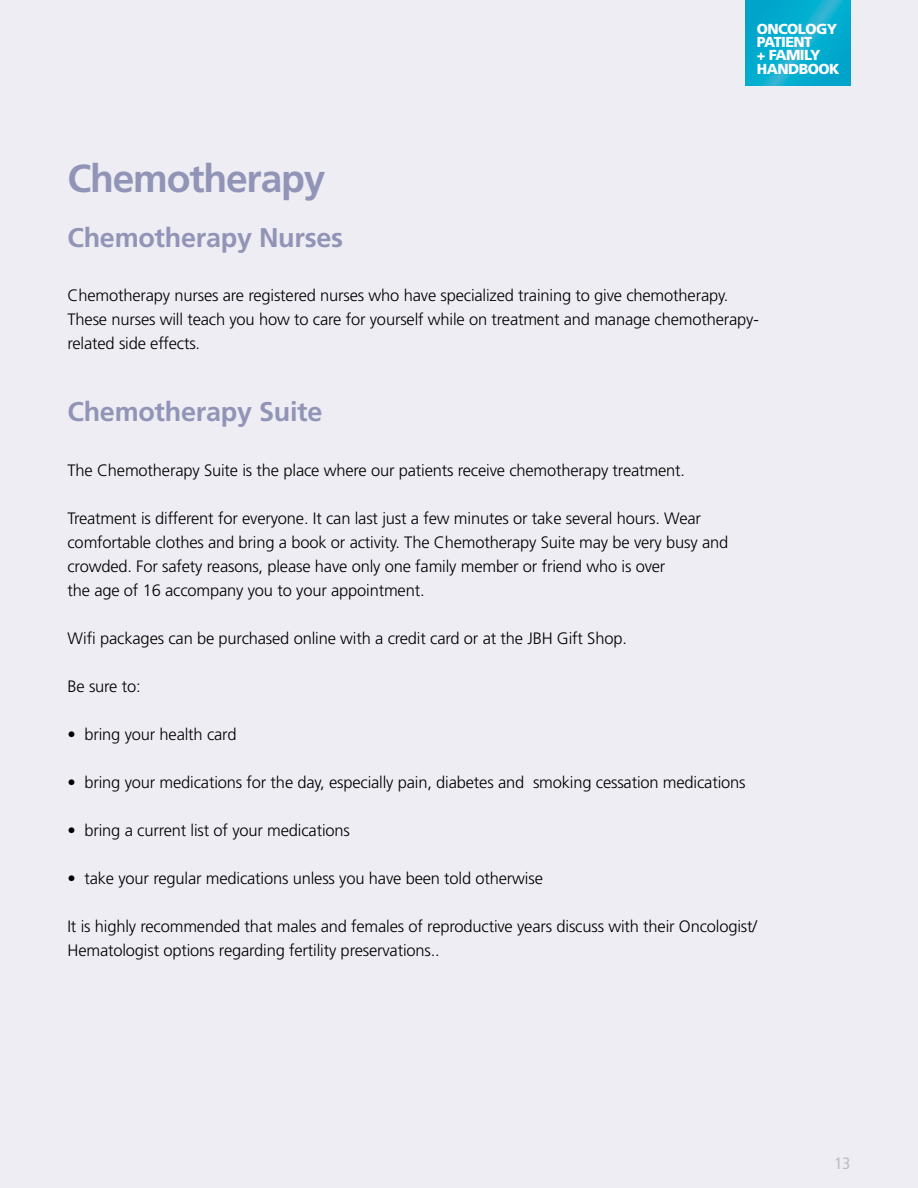
<style>
.page{position:relative;width:918px;height:1188px;background:#ededf3}
.page>*{position:absolute;margin:0;border:0;box-sizing:border-box;transform-origin:0 0}
.t1{font:700 39px "Frutiger";letter-spacing:-.03em;color:#9194b6}
.t2{font:700 27px "Frutiger";letter-spacing:-.01em;color:#9194b6}
.t3{font:300 16.5px/24px "Frutiger";letter-spacing:-.01em;color:#000}
.t4{font:condensed 16.5px "Frutiger";color:#bcbec0}
.t5{font:900 14.4px/13.4px "Frutiger";letter-spacing:-.04em;color:#fff}
</style>
<div class="page">
<svg style="left:746px;top:0;width:104px;height:85px;background:#07acce"></svg>
<p class="t5" style="left:757px;top:22px;width:84px">ONCOLOGY<br>PATIENT<br>+ FAMILY<br>HANDBOOK</p>
<h1 class="t1" style="left:68px;top:156px;width:260px">Chemotherapy</h1>
<h2 class="t2" style="left:68px;top:221px;width:277px">Chemotherapy Nurses</h2>
<p class="t3" style="left:68px;top:284px;width:693px">Chemotherapy nurses are registered nurses who have specialized training to give chemotherapy.<br>These nurses will teach you how to care for yourself while on treatment and manage chemotherapy&shy;related side effects.</p>
<h2 class="t2" style="left:68px;top:396px;width:256px">Chemotherapy Suite</h2>
<p class="t3" style="left:68px;top:458px;width:619px">The Chemotherapy Suite is the place where our patients receive chemotherapy treatment.</p>
<p class="t3" style="left:68px;top:506px;width:662px">Treatment is different for everyone. It can last just a few minutes or take several hours. Wear comfortable clothes and bring a book or activity. The Chemotherapy Suite may be very busy and crowded. For safety reasons, please have only one family member or friend who is over<br>the age of 16 accompany you to your appointment.</p>
<p class="t3" style="left:68px;top:626px;width:561px">Wifi packages can be purchased online with a credit card or at the JBH Gift Shop.</p>
<p class="t3" style="left:68px;top:674px;width:75px">Be sure to:</p>
<p class="t3" style="left:68px;top:722px;width:171px">• bring your health card</p>
<p class="t3" style="left:68px;top:770px;width:680px">• bring your medications for the day, especially pain, diabetes and smoking cessation medications</p>
<p class="t3" style="left:68px;top:818px;width:284px">• bring a current list of your medications</p>
<p class="t3" style="left:68px;top:866px;width:477px">• take your regular medications unless you have been told otherwise</p>
<p class="t3" style="left:68px;top:914px;width:691px">It is highly recommended that males and females of reproductive years discuss with their Oncologist/<br>Hematologist options regarding fertility preservations..</p>
<p class="t4" style="left:835px;top:1154px;width:17px">13</p>
</div>
